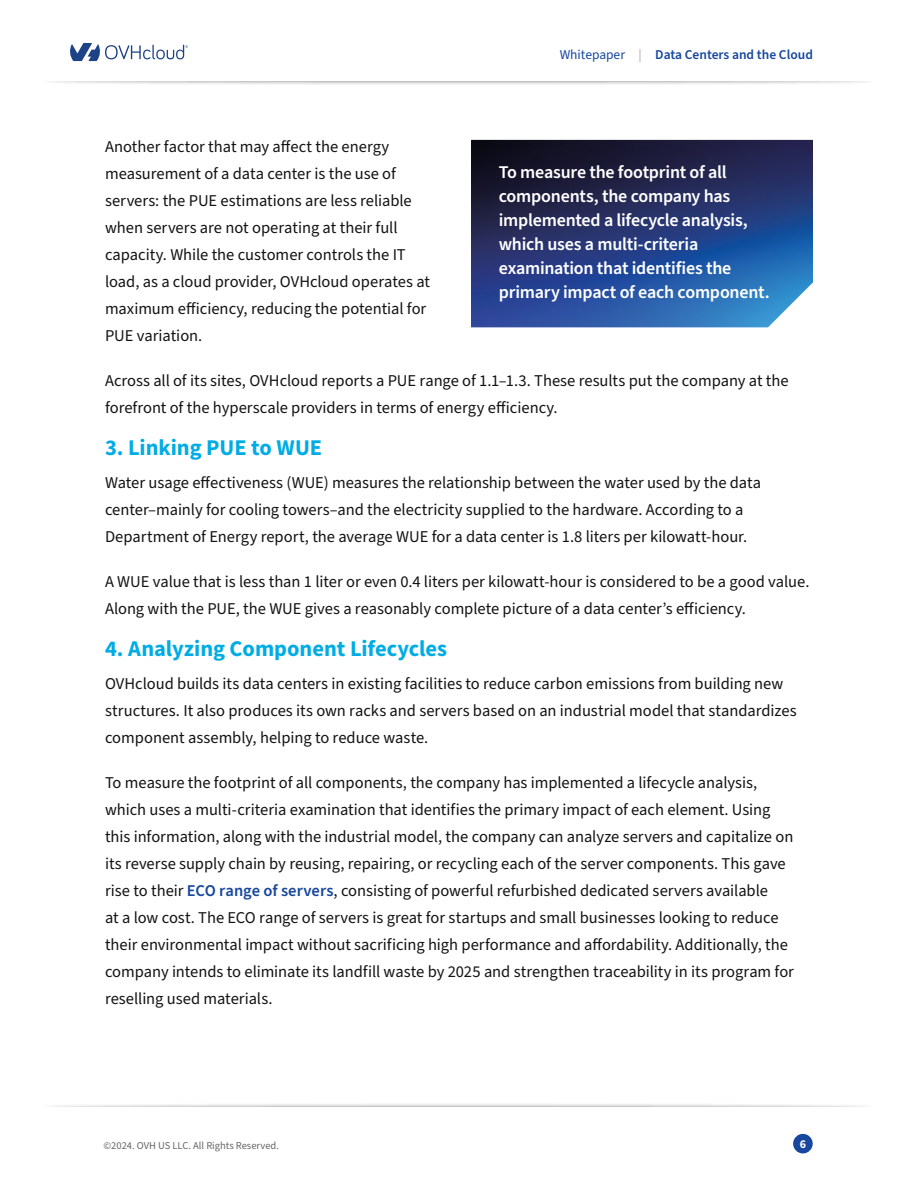
<style>
.page{position:relative;width:918px;height:1188px;background:#fff}
.page>*{position:absolute;margin:0;border:0;box-sizing:border-box;transform-origin:0 0}
.t1{font:700 22.5px "Source Sans Pro";color:#00ace6}
.t2{font:600 18px/24px "Source Sans Pro";letter-spacing:-.015em;color:#fff}
.t3{font:16.5px/27px "Source Sans Pro";letter-spacing:-.005em;color:#131313}
.t4{font:600 13.5px "Source Sans Pro";color:#17479e}
.t5{font:700 12px "Source Sans Pro";color:#fff}
.t6{font:10.5px "Source Sans Pro";color:#666}
.s1{font-weight:400}
.s2{font-weight:400;color:#a7a7a7}
.s3{font-weight:600;color:#17479e}
</style>
<div class="page">
<div style="left:793px;top:1134px;width:20px;height:19px;background:#17479e;border-radius:50%"></div>
<div style="left:42px;top:70px;width:835px;height:16px;background:#000;opacity:.75"></div>
<div style="left:20px;top:70px;width:879px;height:11px;background:#fff"></div>
<div style="left:42px;top:1102px;width:835px;height:16px;background:#000;opacity:.75"></div>
<div style="left:20px;top:1107px;width:879px;height:11px;background:#fff"></div>
<svg style="left:70px;top:43px;width:118px;height:18px"></svg>
<img style="left:471px;top:140px;width:342px;height:187px">
<p class="t4" style="left:560px;top:45px;width:255px"><span class="s1">Whitepaper</span> <span class="s2">|</span> Data Centers and the Cloud</p>
<p class="t3" style="left:105px;top:133px;width:327px">Another factor that may affect the energy measurement of a data center is the use of servers: the PUE estimations are less reliable when servers are not operating at their full capacity. While the customer controls the IT load, as a cloud provider, OVHcloud operates at maximum efficiency, reducing the potential for PUE variation.</p>
<p class="t3" style="left:105px;top:367px;width:685px">Across all of its sites, OVHcloud reports a PUE range of 1.1–1.3. These results put the company at the forefront of the hyperscale providers in terms of energy efficiency.</p>
<h1 class="t1" style="left:105px;top:432px;width:219px">3. Linking PUE to WUE</h1>
<p class="t3" style="left:105px;top:469px;width:658px">Water usage effectiveness (WUE) measures the relationship between the water used by the data center–mainly for cooling towers–and the electricity supplied to the hardware. According to a<br>Department of Energy report, the average WUE for a data center is 1.8 liters per kilowatt-hour.</p>
<p class="t3" style="left:105px;top:568px;width:706px">A WUE value that is less than 1 liter or even 0.4 liters per kilowatt-hour is considered to be a good value.<br>Along with the PUE, the WUE gives a reasonably complete picture of a data center’s efficiency.</p>
<h1 class="t1" style="left:105px;top:633px;width:344px">4. Analyzing Component Lifecycles</h1>
<p class="t3" style="left:105px;top:670px;width:693px">OVHcloud builds its data centers in existing facilities to reduce carbon emissions from building new structures. It also produces its own racks and servers based on an industrial model that standardizes component assembly, helping to reduce waste.</p>
<p class="t3" style="left:105px;top:769px;width:691px">To measure the footprint of all components, the company has implemented a lifecycle analysis, which uses a multi-criteria examination that identifies the primary impact of each element. Using this information, along with the industrial model, the company can analyze servers and capitalize on its reverse supply chain by reusing, repairing, or recycling each of the server components. This gave rise to their <span class="s3">ECO range of servers</span>, consisting of powerful refurbished dedicated servers available<br>at a low cost. The ECO range of servers is great for startups and small businesses looking to reduce their environmental impact without sacrificing high performance and affordability. Additionally, the company intends to eliminate its landfill waste by 2025 and strengthen traceability in its program for reselling used materials.</p>
<p class="t2" style="left:499px;top:161px;width:273px">To measure the footprint of all components, the company has implemented a lifecycle analysis, which uses a multi-criteria examination that identifies the primary impact of each component.</p>
<p class="t6" style="left:104px;top:1139px;width:177px">©2024. OVH US LLC. All Rights Reserved.</p>
<p class="t5" style="left:800px;top:1136px;width:8px">6</p>
</div>
